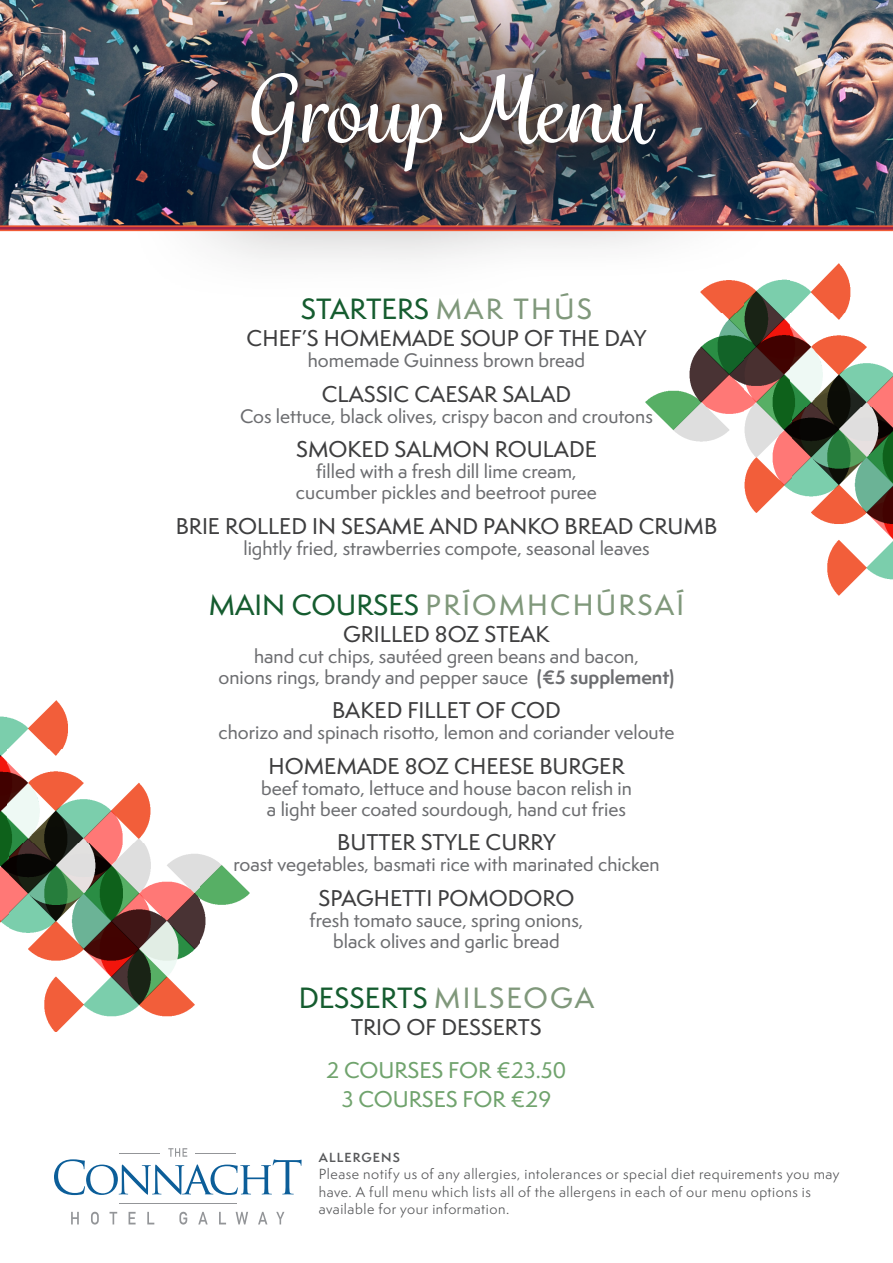
<style>
.page{position:relative;width:893px;height:1263px;background:#fff}
.page>*{position:absolute;margin:0;border:0;box-sizing:border-box;transform-origin:0 0}
.t1{font:500 90px "Grafolita Script";color:#fff}
.t2{font:500 27px "Semplicita Pro";letter-spacing:.08em;color:#80987b}
.t3{font:500 27px "Semplicita Pro";letter-spacing:.03em;color:#155c2f}
.t4{font:500 27px "Semplicita Pro";color:#155c2f}
.t5{font:500 21px "Semplicita Pro";color:#3e3e3f}
.t6{font:500 21px "Semplicita Pro";color:#70a36d}
.t7{font:500 18px "Semplicita Pro";color:#6c6d70}
.t8{font:13.5px/17.5px "Semplicita Pro";letter-spacing:.04em;color:#57585a}
.t9{font:600 12.15px "Semplicita Pro";letter-spacing:.085em;color:#57585a}
.s1{color:#80987b}
.s2{color:#155c2f}
.s3{font-weight:700}
</style>
<div class="page">
<hr style="left:119px;top:1203px;width:117px;height:1px;background:#939598">
<svg style="left:71px;top:1212px;width:8px;height:12px"></svg>
<svg style="left:91px;top:1212px;width:8px;height:12px"></svg>
<svg style="left:110px;top:1212px;width:7px;height:12px"></svg>
<svg style="left:129px;top:1212px;width:7px;height:12px"></svg>
<svg style="left:147px;top:1212px;width:7px;height:12px"></svg>
<svg style="left:179px;top:1212px;width:8px;height:12px"></svg>
<svg style="left:198px;top:1212px;width:10px;height:12px"></svg>
<svg style="left:219px;top:1212px;width:7px;height:12px"></svg>
<svg style="left:236px;top:1212px;width:12px;height:12px"></svg>
<svg style="left:258px;top:1212px;width:9px;height:12px"></svg>
<svg style="left:276px;top:1212px;width:8px;height:12px"></svg>
<svg style="left:54px;top:1148px;width:248px;height:47px"></svg>
<img style="left:9px;top:843px;width:191px;height:189px">
<img style="left:200px;top:854px;width:49px;height:87px">
<img style="left:0;top:716px;width:9px;height:212px">
<img style="left:8px;top:749px;width:143px;height:94px">
<img style="left:8px;top:700px;width:60px;height:49px">
<img style="left:791px;top:407px;width:102px;height:189px">
<img style="left:743px;top:279px;width:48px;height:234px">
<img style="left:646px;top:312px;width:97px;height:130px">
<img style="left:790px;top:312px;width:103px;height:95px">
<img style="left:790px;top:264px;width:61px;height:48px">
<img style="left:705px;top:297px;width:38px;height:15px">
<img style="left:0;top:0;width:893px;height:225px">
<img style="left:128px;top:0;width:654px;height:297px">
<svg style="left:0;top:225px;width:893px;height:6px;background:#c34241"></svg>
<p class="t1" style="left:245px;top:52px;width:404px">Group Menu</p>
<p class="t4" style="left:301px;top:290px;width:293px">STARTERS <span class="s1">MAR THÚS</span></p>
<p class="t5" style="left:247px;top:324px;width:401px">CHEF’S HOMEMADE SOUP OF THE DAY</p>
<p class="t7" style="left:308px;top:348px;width:279px">homemade Guinness brown bread</p>
<p class="t5" style="left:322px;top:379px;width:251px">CLASSIC CAESAR SALAD</p>
<p class="t7" style="left:240px;top:403px;width:414px">Cos lettuce, black olives, crispy bacon and croutons</p>
<p class="t5" style="left:296px;top:435px;width:302px">SMOKED SALMON ROULADE</p>
<p class="t7" style="left:316px;top:459px;width:262px">filled with a fresh dill lime cream,</p>
<p class="t7" style="left:296px;top:480px;width:303px">cucumber pickles and beetroot puree</p>
<p class="t5" style="left:176px;top:511px;width:543px">BRIE ROLLED IN SESAME AND PANKO BREAD CRUMB</p>
<p class="t7" style="left:243px;top:535px;width:408px">lightly fried, strawberries compote, seasonal leaves</p>
<p class="t2" style="left:209px;top:586px;width:477px"><span class="s2">MAIN COURSES</span> PRÍOMHCHÚRSAÍ</p>
<p class="t5" style="left:343px;top:619px;width:208px">GRILLED 8OZ STEAK</p>
<p class="t7" style="left:254px;top:643px;width:386px">hand cut chips, sautéed green beans and bacon,</p>
<p class="t7" style="left:219px;top:664px;width:457px">onions rings, brandy and pepper sauce <span class="s3">(€5 supplement)</span></p>
<p class="t5" style="left:332px;top:696px;width:230px">BAKED FILLET OF COD</p>
<p class="t7" style="left:218px;top:720px;width:458px">chorizo and spinach risotto, lemon and coriander veloute</p>
<p class="t5" style="left:269px;top:751px;width:357px">HOMEMADE 8OZ CHEESE BURGER</p>
<p class="t7" style="left:261px;top:775px;width:372px">beef tomato, lettuce and house bacon relish in</p>
<p class="t7" style="left:267px;top:796px;width:361px">a light beer coated sourdough, hand cut fries</p>
<p class="t5" style="left:337px;top:828px;width:220px">BUTTER STYLE CURRY</p>
<p class="t7" style="left:233px;top:852px;width:428px">roast vegetables, basmati rice with marinated chicken</p>
<p class="t5" style="left:318px;top:883px;width:257px">SPAGHETTI POMODORO</p>
<p class="t7" style="left:310px;top:907px;width:275px">fresh tomato sauce, spring onions,</p>
<p class="t7" style="left:333px;top:928px;width:228px">black olives and garlic bread</p>
<p class="t3" style="left:299px;top:979px;width:297px">DESSERTS <span class="s1">MILSEOGA</span></p>
<p class="t5" style="left:351px;top:1012px;width:192px">TRIO OF DESSERTS</p>
<p class="t6" style="left:326px;top:1056px;width:242px">2 COURSES FOR €23.50</p>
<p class="t6" style="left:342px;top:1084px;width:211px">3 COURSES FOR €29</p>
<p class="t9" style="left:319px;top:1148px;width:83px">ALLERGENS</p>
<p class="t8" style="left:319px;top:1165px;width:522px">Please notify us of any allergies, intolerances or special diet requirements you may have. A full menu which lists all of the allergens in each of our menu options is available for your information.</p>
</div>
